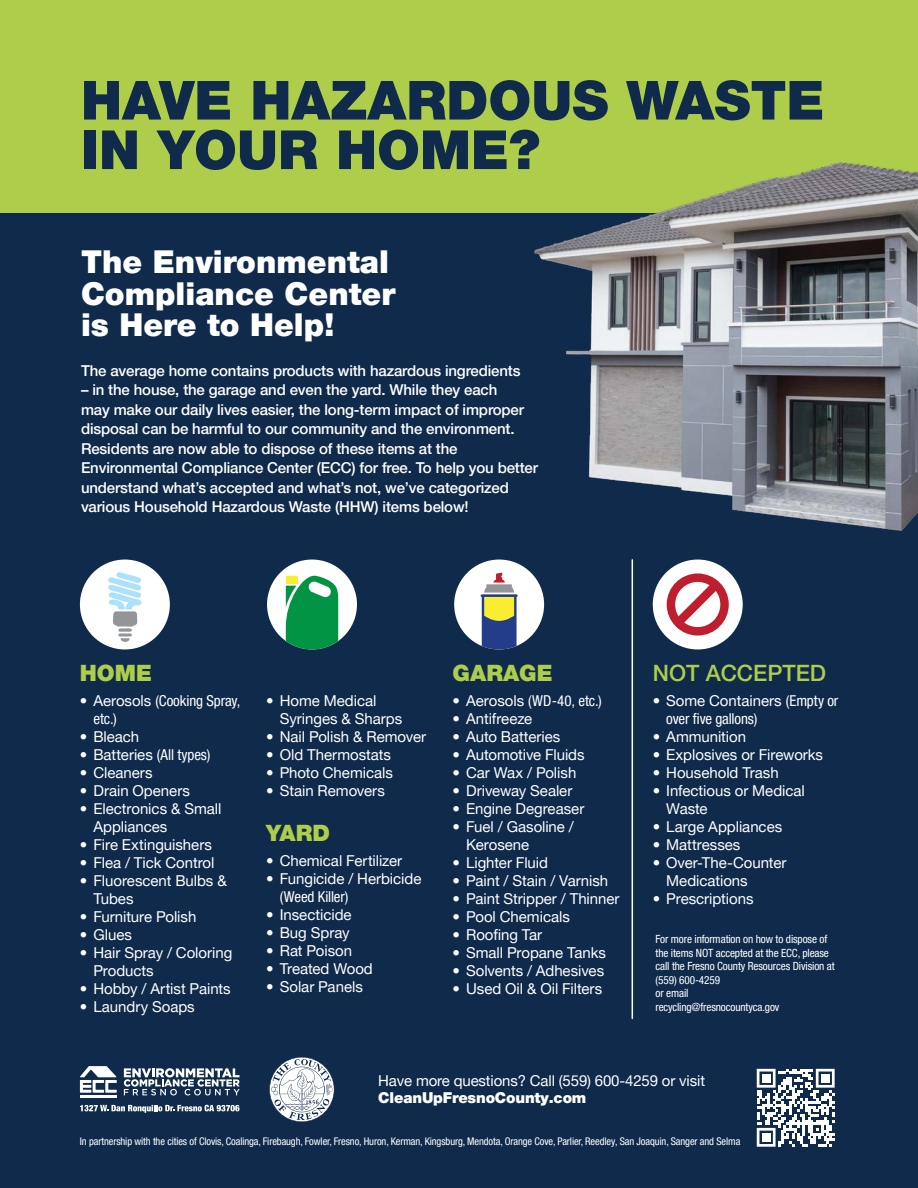
<style>
.page{position:relative;width:918px;height:1188px;background:#102a4b}
.page>*{position:absolute;margin:0;border:0;box-sizing:border-box;transform-origin:0 0}
.t1{font:900 54px/49.5px "Helvetica Neue LT Pro";color:#102a4b}
.t2{font:900 31.5px/31.5px "Helvetica Neue LT Pro";color:#fff}
.t3{font:900 22.5px "Helvetica Neue LT Pro";color:#aece4b}
.t4{font:500 22.5px "Helvetica Neue LT Pro";color:#aece4b}
.t5{font:15px/18px "Helvetica Neue LT Pro";letter-spacing:-.005em;color:#fff}
.t6{font:500 15px/19.5px "Helvetica Neue LT Pro";letter-spacing:-.01em;color:#fff}
.t7{font:condensed 15px/18px "Helvetica Neue LT Pro";letter-spacing:-.01em;color:#fff}
.t8{font:900 15px "Helvetica Neue LT Pro";letter-spacing:-.01em;color:#fff}
.t9{font:condensed 11.25px/13.5px "Helvetica Neue LT Pro";letter-spacing:-.01em;color:#fff}
.t10{font:condensed 10.5px "Helvetica Neue LT Pro";letter-spacing:-.01em;color:#fff}
.s1{font-stretch:normal}
.s2{font-stretch:condensed}
</style>
<div class="page">
<div style="left:0;top:0;width:918px;height:213px;background:#aece4b"></div>
<img style="left:486px;top:162px;width:432px;height:419px">
<hr style="left:632px;top:560px;width:1px;height:458px;background:#fff">
<div style="left:80px;top:560px;width:90px;height:89px;background:#fff;border-radius:50%"></div>
<svg style="left:108px;top:572px;width:34px;height:70px"></svg>
<div style="left:267px;top:560px;width:90px;height:89px;background:#fff;border-radius:50%"></div>
<svg style="left:286px;top:576px;width:52px;height:73px;background:#28a15c"></svg>
<div style="left:454px;top:560px;width:90px;height:89px;background:#fff;border-radius:50%"></div>
<svg style="left:481px;top:573px;width:37px;height:76px"></svg>
<div style="left:653px;top:560px;width:90px;height:89px;background:#fff;border-radius:50%"></div>
<svg style="left:667px;top:573px;width:62px;height:63px"></svg>
<hr style="left:80px;top:1095px;width:37px;height:3px;background:#fff">
<svg style="left:80px;top:1066px;width:37px;height:27px"></svg>
<svg style="left:124px;top:1068px;width:116px;height:27px"></svg>
<svg style="left:80px;top:1105px;width:160px;height:8px"></svg>
<svg style="left:269px;top:1057px;width:65px;height:65px"></svg>
<svg style="left:757px;top:1069px;width:78px;height:78px"></svg>
<div style="left:762px;top:1133px;width:8px;height:8px;background:#fff"></div>
<h1 class="t1" style="left:81px;top:75px;width:745px">HAVE HAZARDOUS WASTE<br>IN YOUR HOME?</h1>
<h2 class="t2" style="left:81px;top:246px;width:316px">The Environmental<br>Compliance Center is Here to Help!</h2>
<p class="t6" style="left:81px;top:361px;width:441px">The average home contains products with hazardous ingredients</p>
<p class="t6" style="left:81px;top:380px;width:459px">– in the house, the garage and even the yard. While they each<br>may make our daily lives easier, the long-term impact of improper disposal can be harmful to our community and the environment.<br>Residents are now able to dispose of these items at the Environmental Compliance Center (ECC) for free. To help you better understand what’s accepted and what’s not, we’ve categorized various Household Hazardous Waste (HHW) items below!</p>
<h3 class="t3" style="left:80px;top:660px;width:74px">HOME</h3>
<p class="t7" style="left:93px;top:692px;width:149px;text-indent:-14px"><span class="s1">• Aerosols</span> (Cooking Spray, etc.)</p>
<p class="t5" style="left:80px;top:727px;width:61px">• Bleach</p>
<p class="t5" style="left:80px;top:745px;width:132px">• Batteries <span class="s2">(All types)</span></p>
<p class="t5" style="left:80px;top:763px;width:74px">• Cleaners</p>
<p class="t5" style="left:80px;top:781px;width:112px">• Drain Openers</p>
<p class="t5" style="left:93px;top:799px;width:129px;text-indent:-14px">• Electronics &amp; Small<br>Appliances</p>
<p class="t5" style="left:80px;top:835px;width:134px">• Fire Extinguishers</p>
<p class="t5" style="left:80px;top:853px;width:136px">• Flea / Tick Control</p>
<p class="t5" style="left:93px;top:871px;width:135px;text-indent:-14px">• Fluorescent Bulbs &amp;<br>Tubes</p>
<p class="t5" style="left:80px;top:907px;width:118px">• Furniture Polish</p>
<p class="t5" style="left:80px;top:925px;width:54px">• Glues</p>
<p class="t5" style="left:93px;top:943px;width:140px;text-indent:-14px">• Hair Spray / Coloring<br>Products</p>
<p class="t5" style="left:80px;top:979px;width:152px">• Hobby / Artist Paints</p>
<p class="t5" style="left:80px;top:997px;width:116px">• Laundry Soaps</p>
<p class="t5" style="left:280px;top:691px;width:124px;text-indent:-14px">• Home Medical<br>Syringes &amp; Sharps</p>
<p class="t5" style="left:266px;top:727px;width:161px">• Nail Polish &amp; Remover</p>
<p class="t5" style="left:266px;top:745px;width:126px">• Old Thermostats</p>
<p class="t5" style="left:266px;top:763px;width:128px">• Photo Chemicals</p>
<p class="t5" style="left:266px;top:781px;width:120px">• Stain Removers</p>
<h3 class="t3" style="left:266px;top:820px;width:65px">YARD</h3>
<p class="t5" style="left:266px;top:851px;width:138px">• Chemical Fertilizer</p>
<p class="t5" style="left:266px;top:869px;width:157px">• Fungicide / Herbicide</p>
<p class="t7" style="left:280px;top:887px;width:70px">(Weed Killer)</p>
<p class="t5" style="left:266px;top:905px;width:87px">• Insecticide</p>
<p class="t5" style="left:266px;top:923px;width:85px">• Bug Spray</p>
<p class="t5" style="left:266px;top:941px;width:87px">• Rat Poison</p>
<p class="t5" style="left:266px;top:959px;width:108px">• Treated Wood</p>
<p class="t5" style="left:266px;top:977px;width:98px">• Solar Panels</p>
<h3 class="t3" style="left:453px;top:660px;width:102px">GARAGE</h3>
<p class="t7" style="left:453px;top:692px;width:151px"><span class="s1">• Aerosols</span> (WD-40, etc.)</p>
<p class="t5" style="left:453px;top:709px;width:81px">• Antifreeze</p>
<p class="t5" style="left:453px;top:727px;width:109px">• Auto Batteries</p>
<p class="t5" style="left:453px;top:745px;width:134px">• Automotive Fluids</p>
<p class="t5" style="left:453px;top:763px;width:125px">• Car Wax / Polish</p>
<p class="t5" style="left:453px;top:781px;width:121px">• Driveway Sealer</p>
<p class="t5" style="left:453px;top:799px;width:133px">• Engine Degreaser</p>
<p class="t5" style="left:466px;top:817px;width:109px;text-indent:-14px">• Fuel / Gasoline /<br>Kerosene</p>
<p class="t5" style="left:453px;top:853px;width:97px">• Lighter Fluid</p>
<p class="t5" style="left:453px;top:871px;width:157px">• Paint / Stain / Varnish</p>
<p class="t5" style="left:453px;top:889px;width:168px">• Paint Stripper / Thinner</p>
<p class="t5" style="left:453px;top:907px;width:119px">• Pool Chemicals</p>
<p class="t5" style="left:453px;top:925px;width:91px">• Roofing Tar</p>
<p class="t5" style="left:453px;top:943px;width:155px">• Small Propane Tanks</p>
<p class="t5" style="left:453px;top:961px;width:153px">• Solvents / Adhesives</p>
<p class="t5" style="left:453px;top:979px;width:151px">• Used Oil &amp; Oil Filters</p>
<h3 class="t4" style="left:653px;top:660px;width:175px">NOT ACCEPTED</h3>
<p class="t7" style="left:666px;top:692px;width:174px;text-indent:-14px"><span class="s1">• Some Containers</span> (Empty or over five gallons)</p>
<p class="t5" style="left:653px;top:727px;width:95px">• Ammunition</p>
<p class="t5" style="left:653px;top:745px;width:172px">• Explosives or Fireworks</p>
<p class="t5" style="left:653px;top:763px;width:127px">• Household Trash</p>
<p class="t5" style="left:666px;top:781px;width:140px;text-indent:-14px">• Infectious or Medical<br>Waste</p>
<p class="t5" style="left:653px;top:817px;width:131px">• Large Appliances</p>
<p class="t5" style="left:653px;top:835px;width:89px">• Mattresses</p>
<p class="t5" style="left:666px;top:853px;width:122px;text-indent:-14px">• Over-The-Counter<br>Medications</p>
<p class="t5" style="left:653px;top:889px;width:102px">• Prescriptions</p>
<p class="t9" style="left:656px;top:932px;width:181px">For more information on how to dispose of the items NOT accepted at the ECC, please call the Fresno County Resources Division at (559) 600-4259<br>or email<br>recycling@fresnocountyca.gov</p>
<p class="t5" style="left:378px;top:1072px;width:328px">Have more questions? Call (559) 600-4259 or visit</p>
<p class="t8" style="left:378px;top:1089px;width:210px">CleanUpFresnoCounty.com</p>
<p class="t10" style="left:80px;top:1135px;width:662px">In partnership with the cities of Clovis, Coalinga, Firebaugh, Fowler, Fresno, Huron, Kerman, Kingsburg, Mendota, Orange Cove, Parlier, Reedley, San Joaquin, Sanger and Selma</p>
</div>
